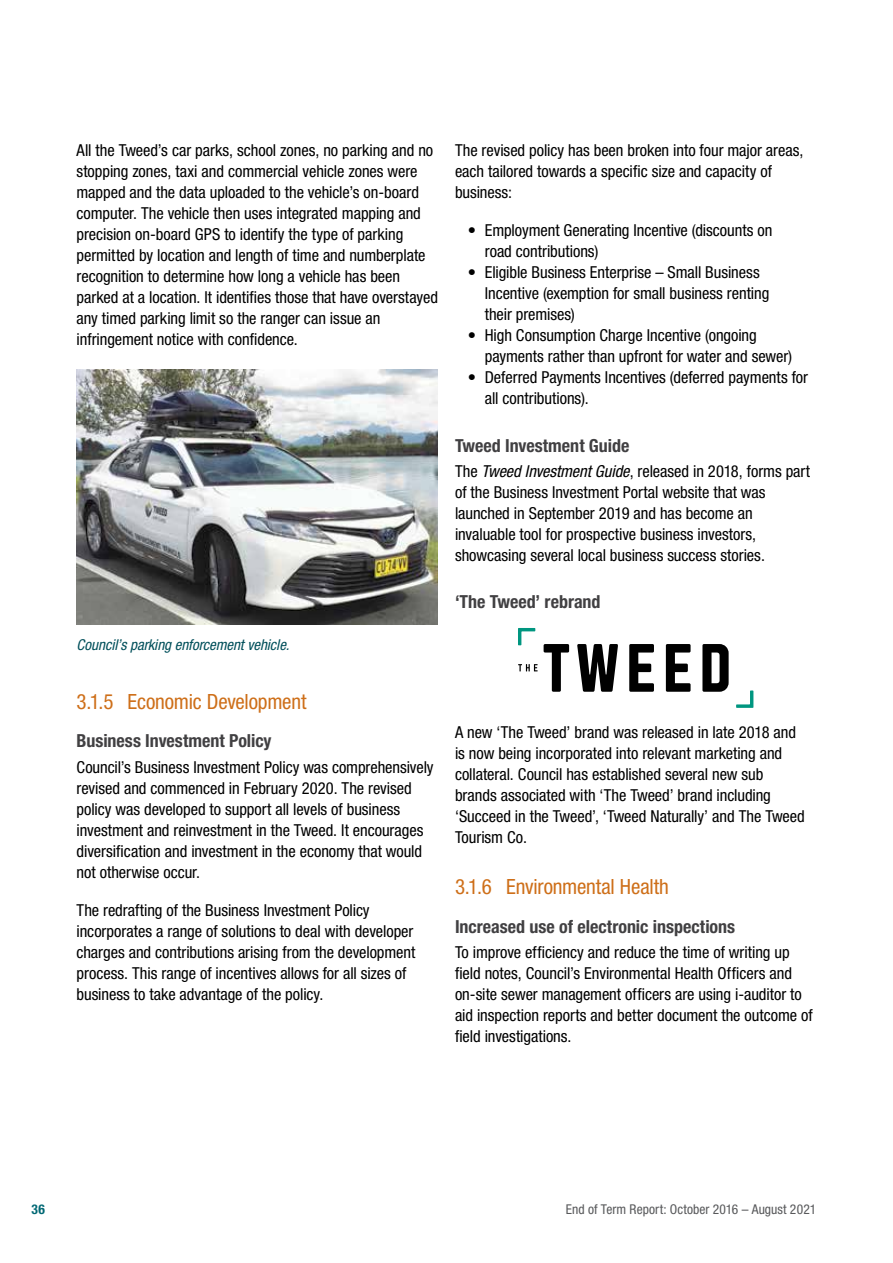
<style>
.page{position:relative;width:893px;height:1263px;background:#fff}
.page>*{position:absolute;margin:0;border:0;box-sizing:border-box;transform-origin:0 0}
.t1{font:condensed 21px "Helvetica Neue LT Std";letter-spacing:-.01em;color:#ce6f19}
.t2{font:700 condensed 18px "Helvetica Neue LT Std";color:#414042}
.body{font:condensed 16.5px/21px "Helvetica Neue LT Std";letter-spacing:-.005em;color:#000}
.t3{font:italic condensed 15px "Helvetica Neue LT Std";letter-spacing:-.005em;color:#004f5a}
.t4{font:condensed 13.5px "Helvetica Neue LT Std";letter-spacing:.005em;color:#58595b}
.t5{font:700 condensed 13.5px "Helvetica Neue LT Std";color:#006874}
.s1{font-style:italic}
</style>
<div class="page">
<img style="left:77px;top:370px;width:361px;height:255px">
<svg style="left:518px;top:628px;width:17px;height:17px"></svg>
<svg style="left:736px;top:690px;width:17px;height:18px"></svg>
<svg style="left:702px;top:644px;width:27px;height:48px"></svg>
<svg style="left:666px;top:644px;width:25px;height:48px"></svg>
<svg style="left:629px;top:644px;width:25px;height:48px"></svg>
<svg style="left:577px;top:644px;width:41px;height:48px"></svg>
<svg style="left:544px;top:644px;width:25px;height:48px"></svg>
<svg style="left:518px;top:664px;width:20px;height:7px"></svg>
<p class="body" style="left:77px;top:140px;width:363px">All the Tweed’s car parks, school zones, no parking and no stopping zones, taxi and commercial vehicle zones were mapped and the data uploaded to the vehicle’s on-board computer. The vehicle then uses integrated mapping and precision on-board GPS to identify the type of parking permitted by location and length of time and numberplate recognition to determine how long a vehicle has been parked at a location. It identifies those that have overstayed any timed parking limit so the ranger can issue an infringement notice with confidence.</p>
<p class="t3" style="left:77px;top:635px;width:214px">Council’s parking enforcement vehicle.</p>
<h3 class="t1" style="left:77px;top:689px;width:231px">3.1.5 Economic Development</h3>
<h4 class="t2" style="left:77px;top:730px;width:197px">Business Investment Policy</h4>
<p class="body" style="left:77px;top:756px;width:359px">Council’s Business Investment Policy was comprehensively revised and commenced in February 2020. The revised policy was developed to support all levels of business investment and reinvestment in the Tweed. It encourages diversification and investment in the economy that would not otherwise occur.</p>
<p class="body" style="left:77px;top:899px;width:340px">The redrafting of the Business Investment Policy incorporates a range of solutions to deal with developer charges and contributions arising from the development process. This range of incentives allows for all sizes of business to take advantage of the policy.</p>
<p class="body" style="left:455px;top:140px;width:350px">The revised policy has been broken into four major areas, each tailored towards a specific size and capacity of business:</p>
<p class="body" style="left:485px;top:220px;width:289px;text-indent:-17px">• Employment Generating Incentive (discounts on road contributions)</p>
<p class="body" style="left:485px;top:262px;width:286px;text-indent:-17px">• Eligible Business Enterprise – Small Business<br>Incentive (exemption for small business renting their premises)</p>
<p class="body" style="left:485px;top:325px;width:309px;text-indent:-17px">• High Consumption Charge Incentive (ongoing payments rather than upfront for water and sewer)</p>
<p class="body" style="left:485px;top:367px;width:325px;text-indent:-17px">• Deferred Payments Incentives (deferred payments for all contributions).</p>
<h4 class="t2" style="left:455px;top:434px;width:176px">Tweed Investment Guide</h4>
<p class="body" style="left:455px;top:460px;width:357px">The <span class="s1">Tweed Investment Guide</span>, released in 2018, forms part of the Business Investment Portal website that was launched in September 2019 and has become an invaluable tool for prospective business investors, showcasing several local business success stories.</p>
<h4 class="t2" style="left:455px;top:591px;width:147px">‘The Tweed’ rebrand</h4>
<p class="body" style="left:455px;top:722px;width:351px">A new ‘The Tweed’ brand was released in late 2018 and is now being incorporated into relevant marketing and collateral. Council has established several new sub brands associated with ‘The Tweed’ brand including ‘Succeed in the Tweed’, ‘Tweed Naturally’ and The Tweed Tourism Co.</p>
<h3 class="t1" style="left:455px;top:874px;width:215px">3.1.6 Environmental Health</h3>
<h4 class="t2" style="left:455px;top:915px;width:282px">Increased use of electronic inspections</h4>
<p class="body" style="left:455px;top:941px;width:359px">To improve efficiency and reduce the time of writing up field notes, Council’s Environmental Health Officers and on-site sewer management officers are using i-auditor to aid inspection reports and better document the outcome of field investigations.</p>
<p class="t5" style="left:32px;top:1201px;width:15px">36</p>
<p class="t4" style="left:566px;top:1202px;width:252px">End of Term Report: October 2016 – August 2021</p>
</div>
